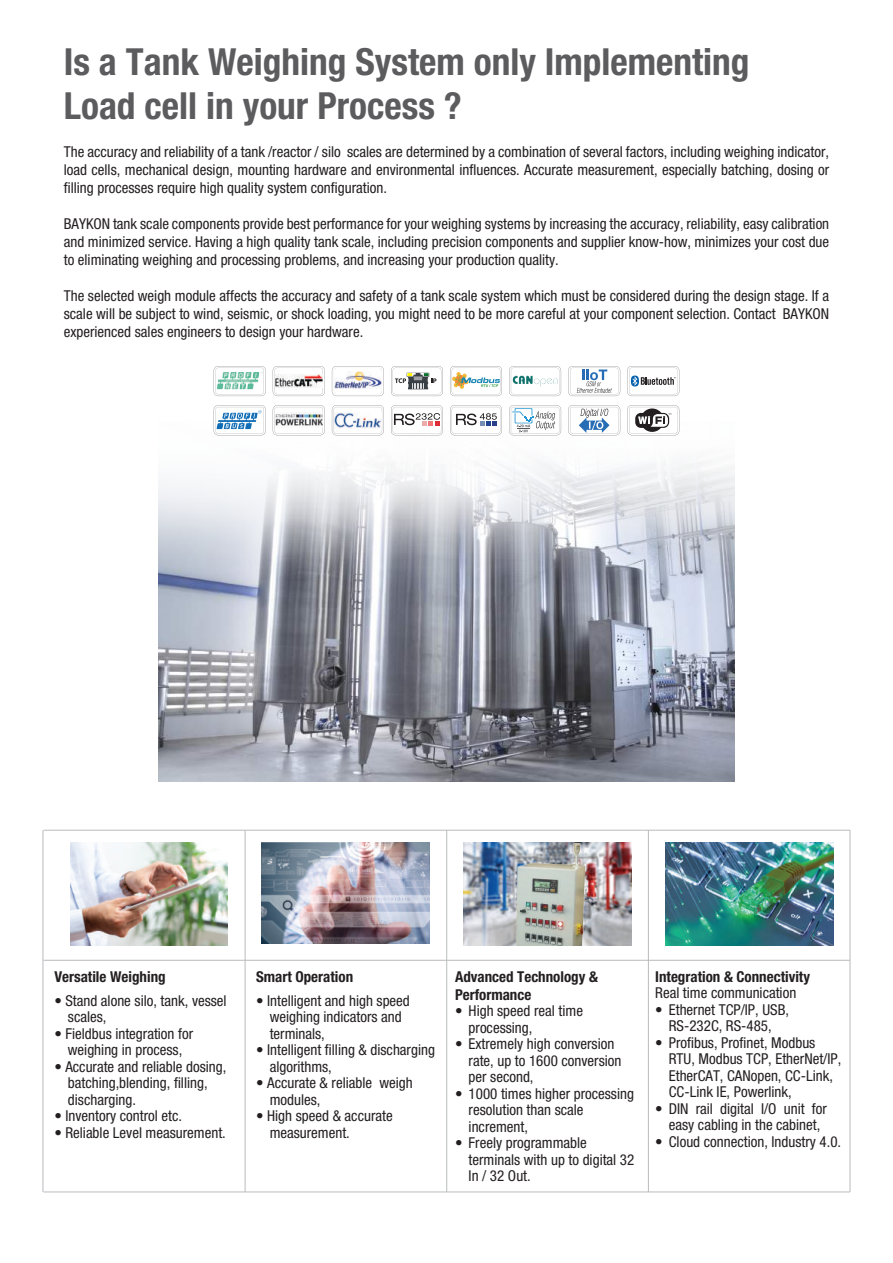
<style>
.page{position:relative;width:893px;height:1263px;background:#fff}
.page>*{position:absolute;margin:0;border:0;box-sizing:border-box;transform-origin:0 0}
.t1{font:700 condensed 37.35px/44.8px "Helvetica Neue LT Pro";color:#5c5c5f}
.t2{font:condensed 15px/16.5px "Helvetica Neue LT Pro";color:#231f20}
.t3{font:700 condensed 15px/18px "Helvetica Neue LT Pro";color:#231f20}
</style>
<div class="page">
<img style="left:159px;top:408px;width:575px;height:373px">
<svg style="left:214px;top:405px;width:52px;height:30px"></svg>
<img style="left:216px;top:408px;width:47px;height:25px">
<svg style="left:214px;top:366px;width:52px;height:30px"></svg>
<img style="left:216px;top:372px;width:49px;height:17px">
<svg style="left:391px;top:405px;width:52px;height:30px"></svg>
<svg style="left:450px;top:405px;width:52px;height:30px"></svg>
<svg style="left:273px;top:366px;width:52px;height:30px"></svg>
<svg style="left:391px;top:366px;width:52px;height:30px"></svg>
<svg style="left:332px;top:405px;width:52px;height:30px"></svg>
<img style="left:334px;top:412px;width:47px;height:16px">
<svg style="left:332px;top:366px;width:52px;height:30px"></svg>
<img style="left:335px;top:372px;width:46px;height:16px">
<svg style="left:273px;top:405px;width:52px;height:30px"></svg>
<img style="left:275px;top:412px;width:47px;height:16px">
<svg style="left:568px;top:405px;width:52px;height:30px"></svg>
<svg style="left:627px;top:366px;width:52px;height:30px"></svg>
<svg style="left:627px;top:405px;width:52px;height:30px"></svg>
<svg style="left:509px;top:366px;width:52px;height:30px"></svg>
<img style="left:511px;top:375px;width:47px;height:12px">
<svg style="left:568px;top:366px;width:52px;height:30px"></svg>
<svg style="left:450px;top:366px;width:52px;height:30px"></svg>
<svg style="left:509px;top:405px;width:52px;height:30px"></svg>
<img style="left:71px;top:842px;width:157px;height:104px">
<img style="left:262px;top:842px;width:168px;height:102px">
<img style="left:665px;top:842px;width:168px;height:104px">
<hr style="left:43px;top:830px;width:1px;height:362px;background:#babbbe">
<hr style="left:245px;top:830px;width:1px;height:362px;background:#babbbe">
<hr style="left:446px;top:830px;width:1px;height:362px;background:#babbbe">
<hr style="left:648px;top:830px;width:1px;height:362px;background:#babbbe">
<hr style="left:850px;top:830px;width:1px;height:362px;background:#babbbe">
<hr style="left:43px;top:830px;width:807px;height:1px;background:#babbbe">
<hr style="left:43px;top:960px;width:807px;height:1px;background:#babbbe">
<hr style="left:43px;top:1191px;width:807px;height:1px;background:#babbbe">
<img style="left:464px;top:842px;width:167px;height:104px">
<img style="left:509px;top:844px;width:100px;height:102px">
<h1 class="t1" style="left:64px;top:38px;width:687px">Is a Tank Weighing System only Implementing<br>Load cell in your Process ?</h1>
<p class="t2" style="left:64px;top:142px;width:767px;line-height:18px;text-align:justify">The accuracy and reliability of a tank /reactor / silo scales are determined by a combination of several factors, including weighing indicator, load cells, mechanical design, mounting hardware and environmental influences. Accurate measurement, especially batching, dosing or filling processes require high quality system configuration.</p>
<p class="t2" style="left:64px;top:214px;width:767px;line-height:18px;text-align:justify">BAYKON tank scale components provide best performance for your weighing systems by increasing the accuracy, reliability, easy calibration and minimized service. Having a high quality tank scale, including precision components and supplier know-how, minimizes your cost due to eliminating weighing and processing problems, and increasing your production quality.</p>
<p class="t2" style="left:64px;top:286px;width:767px;line-height:18px;text-align:justify">The selected weigh module affects the accuracy and safety of a tank scale system which must be considered during the design stage. If a scale will be subject to wind, seismic, or shock loading, you might need to be more careful at your component selection. Contact BAYKON experienced sales engineers to design your hardware.</p>
<p class="t3" style="left:54px;top:967px;width:113px">Versatile Weighing</p>
<p class="t2" style="left:68px;top:992px;width:160px;text-indent:-14px">• Stand alone silo, tank, vessel scales,</p>
<p class="t2" style="left:54px;top:1025px;width:140px;text-align:center">• Fieldbus integration for weighing in process,</p>
<p class="t2" style="left:68px;top:1058px;width:160px;text-indent:-14px">• Accurate and reliable dosing, batching,blending, filling, discharging.</p>
<p class="t2" style="left:54px;top:1107px;width:129px">• Inventory control etc.</p>
<p class="t2" style="left:54px;top:1124px;width:173px">• Reliable Level measurement.</p>
<p class="t3" style="left:256px;top:967px;width:99px">Smart Operation</p>
<p class="t2" style="left:270px;top:992px;width:142px;text-indent:-14px">• Intelligent and high speed weighing indicators and terminals,</p>
<p class="t2" style="left:270px;top:1041px;width:167px;text-indent:-14px">• Intelligent filling &amp; discharging algorithms,</p>
<p class="t2" style="left:270px;top:1074px;width:144px;text-indent:-14px">• Accurate &amp; reliable weigh modules,</p>
<p class="t2" style="left:270px;top:1107px;width:124px;text-indent:-14px">• High speed &amp; accurate measurement.</p>
<p class="t3" style="left:455px;top:967px;width:144px">Advanced Technology &amp;<br>Performance</p>
<p class="t2" style="left:469px;top:1002px;width:116px;text-indent:-14px">• High speed real time processing,</p>
<p class="t2" style="left:469px;top:1035px;width:154px;text-indent:-14px">• Extremely high conversion rate, up to 1600 conversion per second,</p>
<p class="t2" style="left:469px;top:1085px;width:167px;text-indent:-14px">• 1000 times higher processing resolution than scale increment,</p>
<p class="t2" style="left:469px;top:1134px;width:167px;text-indent:-14px">• Freely programmable terminals with up to digital 32<br>In / 32 Out.</p>
<p class="t3" style="left:655px;top:967px;width:156px">Integration &amp; Connectivity</p>
<p class="t2" style="left:655px;top:984px;width:143px">Real time communication</p>
<p class="t2" style="left:655px;top:1001px;width:135px;text-align:center">• Ethernet TCP/IP, USB,<br>RS-232C, RS-485,</p>
<p class="t2" style="left:669px;top:1034px;width:174px;text-indent:-14px">• Profibus, Profinet, Modbus<br>RTU, Modbus TCP, EtherNet/IP,<br>EtherCAT, CANopen, CC-Link,<br>CC-Link IE, Powerlink,</p>
<p class="t2" style="left:655px;top:1100px;width:173px;text-align:center">• DIN rail digital I/O unit for easy cabling in the cabinet,</p>
<p class="t2" style="left:655px;top:1133px;width:187px">• Cloud connection, Industry 4.0.</p>
</div>
